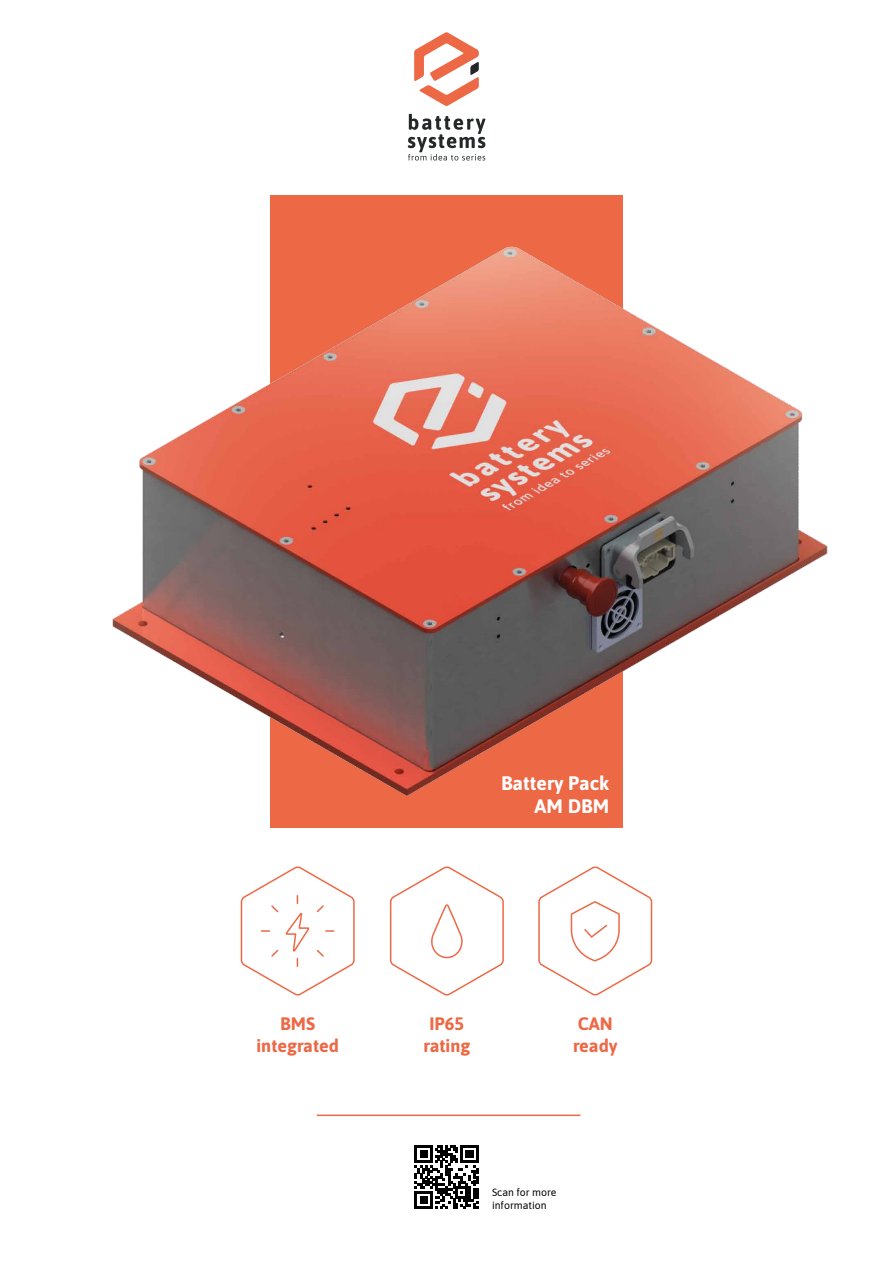
<style>
.page{position:relative;width:893px;height:1263px;background:#fff}
.page>*{position:absolute;margin:0;border:0;box-sizing:border-box;transform-origin:0 0}
.t1{font:700 19.5px/23.4px "Asap";color:#fff;text-align:right}
.t2{font:700 18px/21.6px "Asap";color:#ed6946;text-align:center}
.t3{font:10.5px/12.6px "Asap";color:#000}
</style>
<div class="page">
<div style="left:270px;top:195px;width:353px;height:632px;background:#ed6946"></div>
<hr style="left:317px;top:1114px;width:263px;height:2px;background:#ed6946">
<svg style="left:414px;top:32px;width:65px;height:74px"></svg>
<svg style="left:408px;top:114px;width:77px;height:47px"></svg>
<svg style="left:240px;top:866px;width:115px;height:130px"></svg>
<svg style="left:389px;top:866px;width:115px;height:130px"></svg>
<svg style="left:538px;top:866px;width:115px;height:130px"></svg>
<svg style="left:415px;top:1145px;width:63px;height:64px"></svg>
<img style="left:112px;top:246px;width:716px;height:550px">
<p class="t2" style="left:257px;top:1012px;width:84px">BMS integrated</p>
<p class="t1" style="left:501px;top:771px;width:110px">Battery Pack<br>AM DBM</p>
<p class="t2" style="left:423px;top:1012px;width:48px">IP65 rating</p>
<p class="t2" style="left:573px;top:1012px;width:46px;text-align:left">CAN ready</p>
<p class="t3" style="left:492px;top:1186px;width:66px">Scan for more information</p>
</div>
